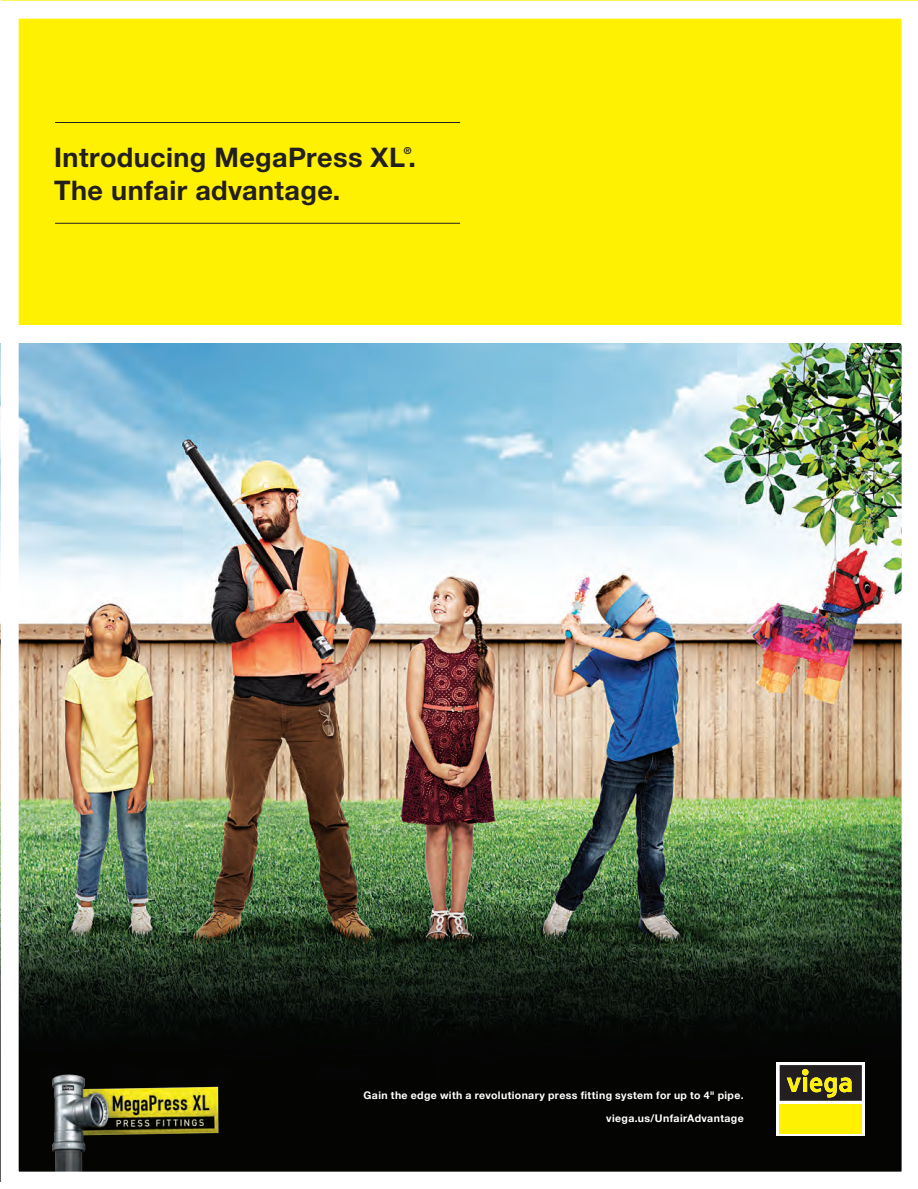
<style>
.page{position:relative;width:918px;height:1189px;background:#fff}
.page>*{position:absolute;margin:0;border:0;box-sizing:border-box;transform-origin:0 0}
.t1{font:700 27px "Helvetica Neue LT Std";letter-spacing:.015em;color:#231f20}
.t2{font:700 10.5px/22.5px "Helvetica Neue";letter-spacing:.035em;color:#fff;text-align:right}
.t3{font:700 9.6px "Helvetica Neue LT Std";color:#231f20}
</style>
<div class="page">
<img style="left:18px;top:18px;width:884px;height:1154px">
<p class="t3" style="left:404px;top:144px;width:9px">®</p>
<h1 class="t1" style="left:54px;top:140px;width:363px">Introducing MegaPress XL.</h1>
<h1 class="t1" style="left:54px;top:173px;width:287px">The unfair advantage.</h1>
<p class="t2" style="left:363px;top:1084px;width:381px">Gain the edge with a revolutionary press fitting system for up to 4" pipe. viega.us/UnfairAdvantage</p>
</div>
